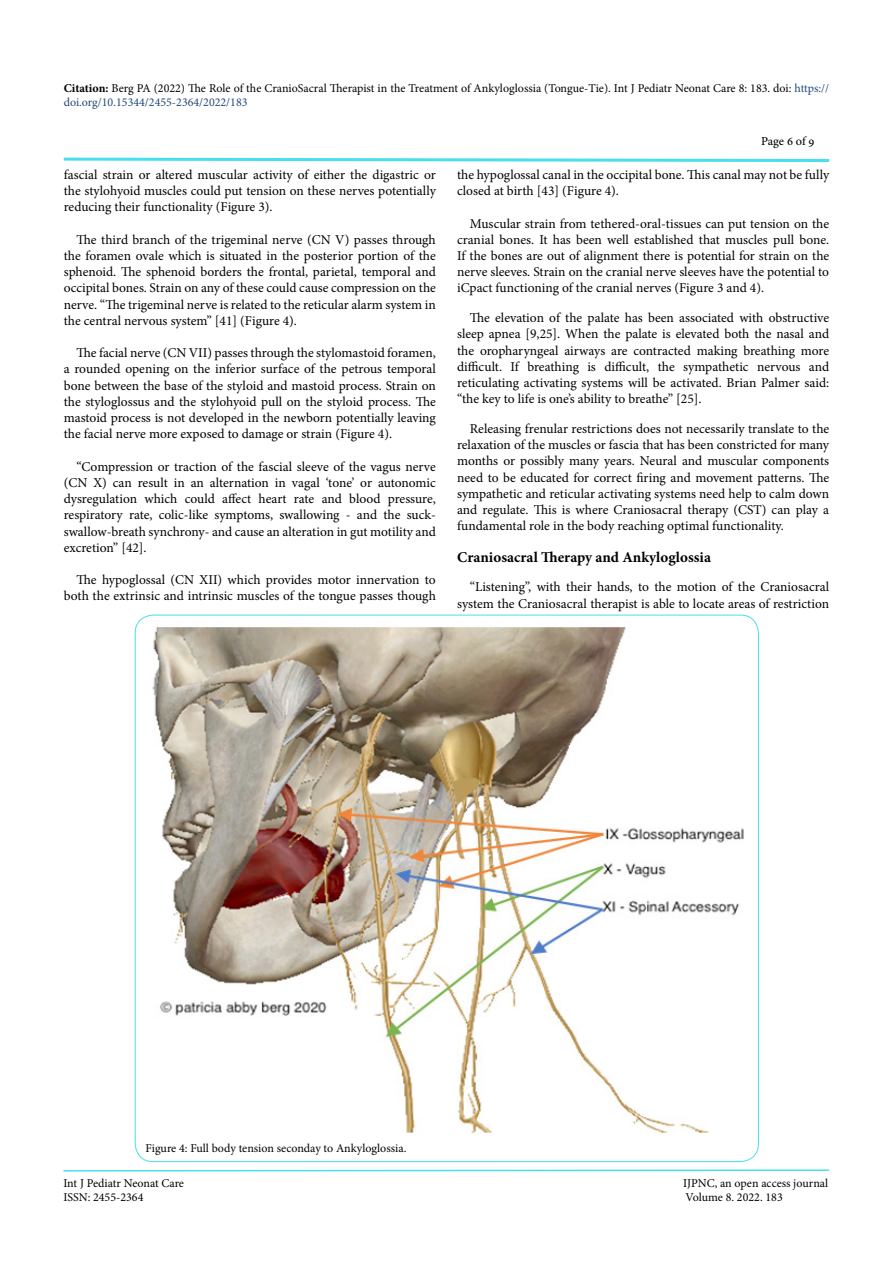
<style>
.page{position:relative;width:893px;height:1263px;background:#fff}
.page>*{position:absolute;margin:0;border:0;box-sizing:border-box;transform-origin:0 0}
.t1{font:700 15px "Minion Pro";color:#000}
.t2{font:13.5px/16.2px "Minion Pro";color:#000;text-align:justify}
.t3{font:12px/14.4px "Minion Pro";color:#000}
.t4{font:12px "Adobe Hebrew";letter-spacing:-.01em;color:#000}
.s1{font-weight:700}
.s2{color:#204879}
</style>
<div class="page">
<svg style="left:63px;top:1169px;width:767px;height:3px"></svg>
<svg style="left:63px;top:157px;width:767px;height:5px"></svg>
<img style="left:152px;top:627px;width:592px;height:506px">
<p class="t3" style="left:64px;top:81px;width:767px"><span class="s1">Citation:</span> Berg PA (2022) The Role of the CranioSacral Therapist in the Treatment of Ankyloglossia (Tongue-Tie). Int J Pediatr Neonat Care 8: 183. doi: <span class="s2">https:// doi.org/10.15344/2455-2364/2022/183</span></p>
<p class="t4" style="left:761px;top:134px;width:55px">Page 6 of 9</p>
<p class="t2" style="left:64px;top:167px;width:374px">fascial strain or altered muscular activity of either the digastric or the stylohyoid muscles could put tension on these nerves potentially reducing their functionality (Figure 3).</p>
<p class="t2" style="left:64px;top:231px;width:374px;text-indent:13px">The third branch of the trigeminal nerve (CN V) passes through the foramen ovale which is situated in the posterior portion of the sphenoid. The sphenoid borders the frontal, parietal, temporal and occipital bones. Strain on any of these could cause compression on the nerve. “The trigeminal nerve is related to the reticular alarm system in the central nervous system” [41] (Figure 4).</p>
<p class="t2" style="left:64px;top:345px;width:374px;text-indent:13px">The facial nerve (CN VII) passes through the stylomastoid foramen, a rounded opening on the inferior surface of the petrous temporal bone between the base of the styloid and mastoid process. Strain on the styloglossus and the stylohyoid pull on the styloid process. The mastoid process is not developed in the newborn potentially leaving the facial nerve more exposed to damage or strain (Figure 4).</p>
<p class="t2" style="left:64px;top:458px;width:374px;text-indent:13px">“Compression or traction of the fascial sleeve of the vagus nerve (CN X) can result in an alternation in vagal ‘tone’ or autonomic dysregulation which could affect heart rate and blood pressure, respiratory rate, colic-like symptoms, swallowing - and the suck&shy;swallow-breath synchrony- and cause an alteration in gut motility and excretion” [42].</p>
<p class="t2" style="left:64px;top:572px;width:374px;text-align:right">The hypoglossal (CN XII) which provides motor innervation to both the extrinsic and intrinsic muscles of the tongue passes though</p>
<p class="t2" style="left:457px;top:167px;width:374px">the hypoglossal canal in the occipital bone. This canal may not be fully closed at birth [43] (Figure 4).</p>
<p class="t2" style="left:457px;top:215px;width:374px;text-indent:13px">Muscular strain from tethered-oral-tissues can put tension on the cranial bones. It has been well established that muscles pull bone.<br>If the bones are out of alignment there is potential for strain on the nerve sleeves. Strain on the cranial nerve sleeves have the potential to iCpact functioning of the cranial nerves (Figure 3 and 4).</p>
<p class="t2" style="left:457px;top:310px;width:374px;text-indent:13px">The elevation of the palate has been associated with obstructive sleep apnea [9,25]. When the palate is elevated both the nasal and the oropharyngeal airways are contracted making breathing more difficult. If breathing is difficult, the sympathetic nervous and reticulating activating systems will be activated. Brian Palmer said: “the key to life is one’s ability to breathe” [25].</p>
<p class="t2" style="left:457px;top:420px;width:374px;text-indent:13px">Releasing frenular restrictions does not necessarily translate to the relaxation of the muscles or fascia that has been constricted for many months or possibly many years. Neural and muscular components need to be educated for correct firing and movement patterns. The sympathetic and reticular activating systems need help to calm down and regulate. This is where Craniosacral therapy (CST) can play a fundamental role in the body reaching optimal functionality.</p>
<p class="t1" style="left:457px;top:546px;width:255px">Craniosacral Therapy and Ankyloglossia</p>
<p class="t2" style="left:457px;top:579px;width:374px;text-align:right">“Listening”, with their hands, to the motion of the Craniosacral system the Craniosacral therapist is able to locate areas of restriction</p>
<p class="t3" style="left:145px;top:1141px;width:262px">Figure 4: Full body tension seconday to Ankyloglossia.</p>
<p class="t3" style="left:63px;top:1176px;width:122px">Int J Pediatr Neonat Care</p>
<p class="t3" style="left:683px;top:1176px;width:147px">IJPNC, an open access journal</p>
<p class="t3" style="left:63px;top:1190px;width:82px">ISSN: 2455-2364</p>
<p class="t3" style="left:686px;top:1190px;width:99px">Volume 8. 2022. 183</p>
</div>
